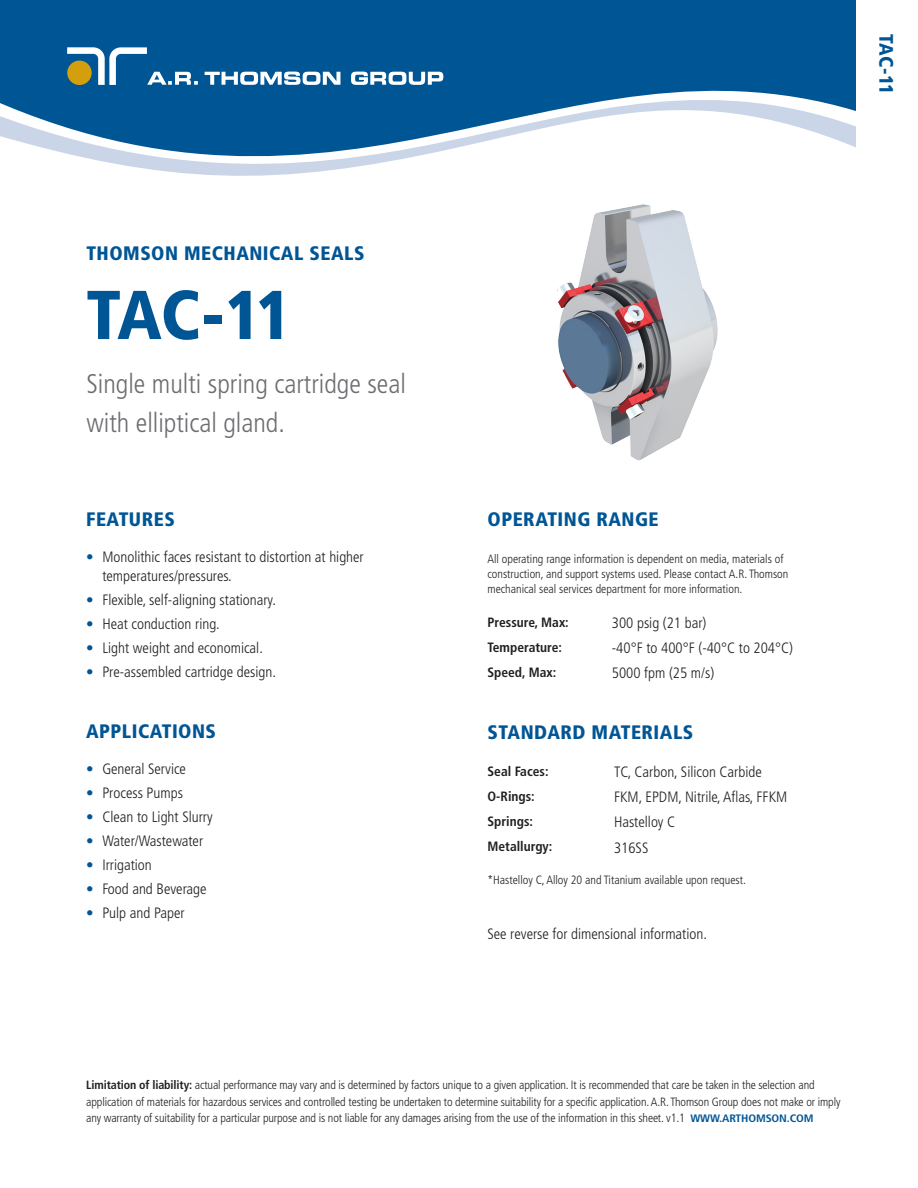
<style>
.page{position:relative;width:918px;height:1188px;background:#fff}
.page>*{position:absolute;margin:0;border:0;box-sizing:border-box;transform-origin:0 0}
.t1{font:900 condensed 69px "Frutiger LT Std";color:#005595}
.t2{font:300 condensed 27px/39px "Frutiger LT Std";color:#6c6d70}
.t3{font:900 condensed 19.5px "Frutiger LT Std";letter-spacing:.025em;color:#005595}
.t4{font:300 condensed 15px/18.8px "Frutiger LT Std";color:#231f20}
.t5{font:700 condensed 13.5px "Frutiger LT Std";color:#231f20}
.t6{font:300 condensed 12px/15px "Frutiger LT Std";letter-spacing:-.01em;color:#231f20}
.s1{color:#005595}
.s2{font-weight:700}
.s3{font-weight:700;font-size:10.8px;color:#005595}
</style>
<div class="page">
<div style="left:0;top:0;width:856px;height:98px;background:#005595"></div>
<svg style="left:0;top:98px;width:856px;height:78px"></svg>
<svg style="left:67px;top:47px;width:376px;height:38px"></svg>
<img style="left:557px;top:204px;width:161px;height:257px">
<h3 class="t3" style="left:898px;top:34px;width:62px;rotate:90deg">TAC-11</h3>
<h3 class="t3" style="left:86px;top:242px;width:280px">THOMSON MECHANICAL SEALS</h3>
<h1 class="t1" style="left:86px;top:274px;width:207px">TAC-11</h1>
<h2 class="t2" style="left:86px;top:365px;width:321px">Single multi spring cartridge seal with elliptical gland.</h2>
<h3 class="t3" style="left:86px;top:507px;width:90px">FEATURES</h3>
<p class="t4" style="left:102px;top:548px;width:263px;text-indent:-16px"><span class="s1">•</span> Monolithic faces resistant to distortion at higher temperatures/pressures.</p>
<p class="t4" style="left:86px;top:590px;width:191px"><span class="s1">•</span> Flexible, self-aligning stationary.</p>
<p class="t4" style="left:86px;top:614px;width:135px"><span class="s1">•</span> Heat conduction ring.</p>
<p class="t4" style="left:86px;top:638px;width:178px"><span class="s1">•</span> Light weight and economical.</p>
<p class="t4" style="left:86px;top:662px;width:191px"><span class="s1">•</span> Pre-assembled cartridge design.</p>
<h3 class="t3" style="left:488px;top:507px;width:173px">OPERATING RANGE</h3>
<p class="t6" style="left:488px;top:551px;width:302px">All operating range information is dependent on media, materials of construction, and support systems used. Please contact A.R. Thomson mechanical seal services department for more information.</p>
<p class="t5" style="left:488px;top:614px;width:83px">Pressure, Max:</p>
<p class="t4" style="left:612px;top:614px;width:96px">300 psig (21 bar)</p>
<p class="t5" style="left:488px;top:639px;width:76px">Temperature:</p>
<p class="t4" style="left:612px;top:639px;width:183px">-40°F to 400°F (-40°C to 204°C)</p>
<p class="t5" style="left:488px;top:665px;width:70px">Speed, Max:</p>
<p class="t4" style="left:612px;top:664px;width:104px">5000 fpm (25 m/s)</p>
<h3 class="t3" style="left:86px;top:720px;width:131px">APPLICATIONS</h3>
<h3 class="t3" style="left:488px;top:721px;width:207px">STANDARD MATERIALS</h3>
<p class="t4" style="left:86px;top:760px;width:101px"><span class="s1">•</span> General Service</p>
<p class="t4" style="left:86px;top:784px;width:98px"><span class="s1">•</span> Process Pumps</p>
<p class="t4" style="left:86px;top:808px;width:128px"><span class="s1">•</span> Clean to Light Slurry</p>
<p class="t4" style="left:86px;top:832px;width:119px"><span class="s1">•</span> Water/Wastewater</p>
<p class="t4" style="left:86px;top:856px;width:67px"><span class="s1">•</span> Irrigation</p>
<p class="t4" style="left:86px;top:880px;width:122px"><span class="s1">•</span> Food and Beverage</p>
<p class="t4" style="left:86px;top:904px;width:100px"><span class="s1">•</span> Pulp and Paper</p>
<p class="t5" style="left:488px;top:763px;width:63px">Seal Faces:</p>
<p class="t4" style="left:614px;top:763px;width:149px">TC, Carbon, Silicon Carbide</p>
<p class="t5" style="left:488px;top:788px;width:49px">O-Rings:</p>
<p class="t4" style="left:614px;top:788px;width:175px">FKM, EPDM, Nitrile, Aflas, FFKM</p>
<p class="t5" style="left:488px;top:814px;width:47px">Springs:</p>
<p class="t4" style="left:614px;top:813px;width:63px">Hastelloy C</p>
<p class="t5" style="left:488px;top:839px;width:66px">Metallurgy:</p>
<p class="t4" style="left:614px;top:838px;width:36px">316SS</p>
<p class="t6" style="left:488px;top:872px;width:260px">*Hastelloy C, Alloy 20 and Titanium available upon request.</p>
<p class="t4" style="left:488px;top:924px;width:221px">See reverse for dimensional information.</p>
<p class="t6" style="left:86px;top:1077px;width:756px;line-height:16.5px"><span class="s2">Limitation of liability:</span> actual performance may vary and is determined by factors unique to a given application. It is recommended that care be taken in the selection and application of materials for hazardous services and controlled testing be undertaken to determine suitability for a specific application. A.R. Thomson Group does not make or imply any warranty of suitability for a particular purpose and is not liable for any damages arising from the use of the information in this sheet. v1.1 <span class="s3">WWW.ARTHOMSON.COM</span></p>
</div>
